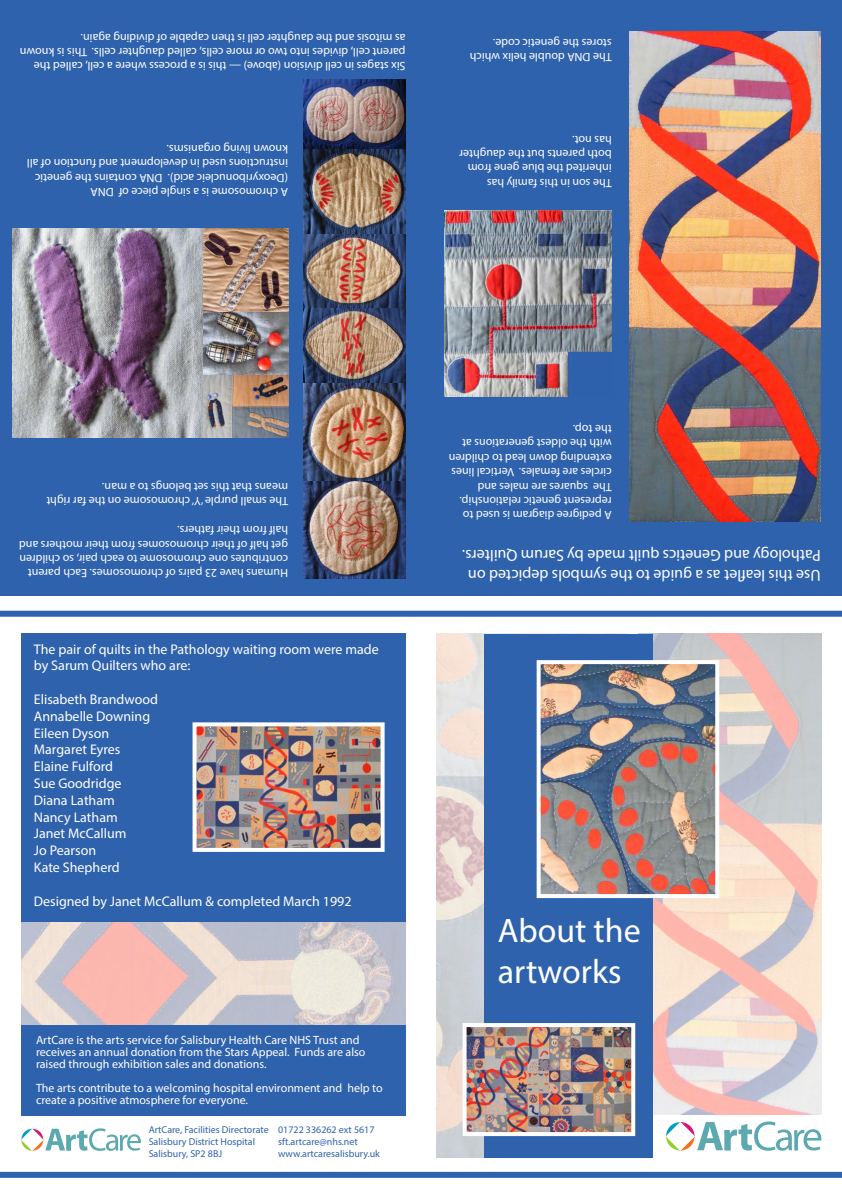
<style>
.page{position:relative;width:842px;height:1191px;background:#fff}
.page>*{position:absolute;margin:0;border:0;box-sizing:border-box;transform-origin:0 0}
.t1{font:34px/40.8px "Myriad Pro";color:#fff}
.t2{font:16px/19.2px "Myriad Pro";color:#fff}
.t3{font:14px/16.8px "Myriad Pro";color:#fff}
.t4{font:12px/14.4px "Myriad Pro";color:#fff}
.t5{font:10px/12px "Myriad Pro";color:#2f62ac}
</style>
<div class="page">
<svg style="left:666px;top:1121px;width:155px;height:29px"></svg>
<svg style="left:21px;top:1128px;width:120px;height:22px"></svg>
<img style="left:653px;top:634px;width:168px;height:480px">
<img style="left:437px;top:634px;width:47px;height:523px">
<div style="left:0;top:610px;width:842px;height:6px;background:#2f62ac"></div>
<div style="left:0;top:1171px;width:842px;height:6px;background:#2f62ac"></div>
<div style="left:484px;top:634px;width:169px;height:523px;background:#2f62ac"></div>
<img style="left:542px;top:665px;width:172px;height:228px">
<div style="left:537px;top:660px;width:182px;height:238px;border:4px solid #fff"></div>
<img style="left:468px;top:1028px;width:162px;height:103px">
<div style="left:463px;top:1023px;width:172px;height:113px;border:4px solid #fff"></div>
<img style="left:21px;top:922px;width:384px;height:103px">
<div style="left:21px;top:634px;width:384px;height:288px;background:#2f62ac"></div>
<img style="left:198px;top:727px;width:182px;height:120px">
<div style="left:193px;top:722px;width:192px;height:130px;border:4px solid #fff"></div>
<div style="left:21px;top:1025px;width:384px;height:91px;background:#2f62ac"></div>
<div style="left:0;top:0;width:842px;height:595px;background:#2f62ac"></div>
<img style="left:630px;top:32px;width:191px;height:489px">
<img style="left:445px;top:211px;width:167px;height:186px">
<img style="left:303px;top:79px;width:103px;height:499px">
<img style="left:13px;top:229px;width:275px;height:208px">
<p class="t4" style="left:406px;top:74px;width:387px;rotate:-180deg">Six stages in cell division (above) — this is a process where a cell, called the parent cell, divides into two or more cells, called daughter cells. This is known as mitosis and the daughter cell is then capable of dividing again.</p>
<p class="t4" style="left:288px;top:200px;width:262px;rotate:-180deg">A chromosome is a single piece of DNA (Deoxyribonucleic acid). DNA contains the genetic instructions used in development and function of all known living organisms.</p>
<p class="t4" style="left:612px;top:65px;width:143px;rotate:-180deg">The DNA double helix which stores the genetic code.</p>
<p class="t4" style="left:612px;top:190px;width:154px;rotate:-180deg">The son in this family has inherited the blue gene from both parents but the daughter has not.</p>
<p class="t4" style="left:288px;top:509px;width:243px;rotate:-180deg">The small purple ‘Y’ chromosome on the far right means that this set belongs to a man.</p>
<p class="t4" style="left:288px;top:581px;width:270px;rotate:-180deg">Humans have 23 pairs of chromosomes. Each parent contributes one chromosome to each pair, so children get half of their chromosomes from their mothers and half from their fathers.</p>
<p class="t3" style="left:34px;top:640px;width:346px">The pair of quilts in the Pathology waiting room were made by Sarum Quilters who are:</p>
<p class="t3" style="left:34px;top:690px;width:126px">Elisabeth Brandwood<br>Annabelle Downing<br>Eileen Dyson<br>Margaret Eyres<br>Elaine Fulford<br>Sue Goodridge<br>Diana Latham<br>Nancy Latham<br>Janet McCallum<br>Jo Pearson<br>Kate Shepherd</p>
<p class="t3" style="left:34px;top:892px;width:319px">Designed by Janet McCallum &amp; completed March 1992</p>
<p class="t4" style="left:36px;top:1034px;width:331px;line-height:12px">ArtCare is the arts service for Salisbury Health Care NHS Trust and receives an annual donation from the Stars Appeal. Funds are also raised through exhibition sales and donations.</p>
<p class="t4" style="left:36px;top:1082px;width:348px;line-height:12px">The arts contribute to a welcoming hospital environment and help to create a positive atmosphere for everyone.</p>
<p class="t5" style="left:149px;top:1123px;width:121px">ArtCare, Facilities Directorate<br>Salisbury District Hospital<br>Salisbury, SP2 8BJ</p>
<p class="t5" style="left:278px;top:1123px;width:103px">01722 336262 ext 5617 sft.artcare@nhs.net www.artcaresalisbury.uk</p>
<p class="t4" style="left:612px;top:523px;width:164px;rotate:-180deg">A pedigree diagram is used to represent genetic relationship.<br>The squares are males and circles are females. Vertical lines extending down lead to children with the oldest generations at the top.</p>
<h2 class="t2" style="left:821px;top:585px;width:360px;rotate:-180deg">Use this leaflet as a guide to the symbols depicted on<br>Pathology and Genetics quilt made by Sarum Quilters.</h2>
<h1 class="t1" style="left:498px;top:909px;width:145px">About the artworks</h1>
</div>
